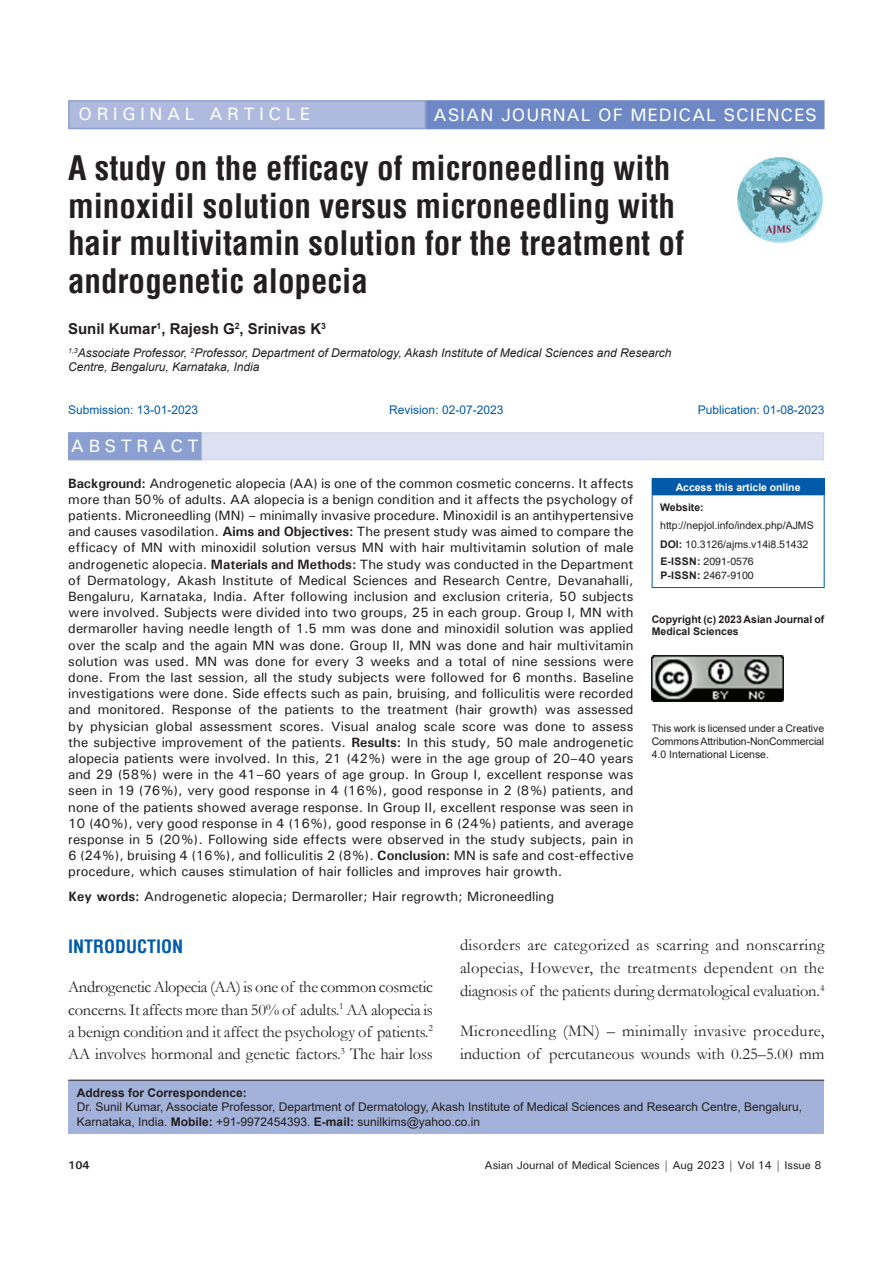
<style>
.page{position:relative;width:893px;height:1263px;background:#fff}
.page>*{position:absolute;margin:0;border:0;box-sizing:border-box;transform-origin:0 0}
.AT{font:700 condensed 33px/37.5px "Helvetica";color:#231f20}
.AH{font:500 18px "Univers";letter-spacing:.05em;color:#fff}
.AH-2{font:500 18px "Univers";letter-spacing:.25em;color:#fff}
.t1{font:700 condensed 18px "Helvetica";color:#015aaa}
.ABSH{font:500 18px "Univers";letter-spacing:.25em;color:#fff}
.TX{font:16.5px/22.2px "Garamond";letter-spacing:-.01em;color:#231f20;text-align:justify}
.AU{font:700 15px "Helvetica";color:#231f20}
.ABS{font:500 13.5px/16.2px "Univers";color:#231f20;text-align:justify}
.KWD{font:500 13.5px "Univers";color:#231f20}
.ADD{font:12px/14.4px "Arial";color:#231f20}
.AFF{font:italic 12px/14.4px "Arial";color:#231f20}
.HIS{font:12px "Arial";color:#015aaa}
.t2{font:500 11.25px "Univers";letter-spacing:-.01em;color:#231f20}
.t3{font:700 11.25px "Univers";color:#231f20}
.License{font:10.5px/12.6px "Arial";letter-spacing:-.01em;color:#231f20;text-align:justify}
.License-2{font:700 10.5px/12.6px "Arial";color:#231f20}
.Web{font:10.5px/18.8px "Arial";color:#231f20}
.ISSN{font:10.5px/14.2px "Helvetica";color:#231f20}
.DOI{font:10.5px "Arial";color:#231f20}
.t4{font:700 10.5px "Arial";letter-spacing:-.005em;color:#fff}
.s1{font-weight:700}
</style>
<div class="page">
<div style="left:68px;top:1080px;width:756px;height:54px;background:#a3b2da"></div>
<hr style="left:68px;top:1080px;width:756px;height:1px;background:#231f20">
<img style="left:737px;top:157px;width:86px;height:86px">
<div style="left:69px;top:101px;width:356px;height:28px;background:#aebade"></div>
<div style="left:68px;top:100px;width:358px;height:29px;border:2px solid #8b9fd1"></div>
<div style="left:427px;top:101px;width:397px;height:28px;background:#6d88c5"></div>
<div style="left:426px;top:100px;width:398px;height:29px;border:2px solid #6d88c5"></div>
<div style="left:69px;top:432px;width:755px;height:28px;background:#dbe1f1"></div>
<div style="left:69px;top:433px;width:132px;height:26px;background:#8b9fd1"></div>
<div style="left:68px;top:432px;width:134px;height:28px;border:2px solid #8b9fd1"></div>
<div style="left:652px;top:479px;width:172px;height:16px;background:#015aaa"></div>
<hr style="left:652px;top:478px;width:172px;height:1px;background:#015aaa">
<svg style="left:824px;top:479px;width:1px;height:15px"></svg>
<hr style="left:652px;top:495px;width:1px;height:92px;background:#015aaa">
<hr style="left:824px;top:495px;width:1px;height:92px;background:#015aaa">
<hr style="left:652px;top:587px;width:172px;height:1px;background:#015aaa">
<img style="left:652px;top:655px;width:132px;height:47px">
<p class="AH-2" style="left:79px;top:103px;width:233px">ORIGINAL ARTICLE</p>
<p class="AH" style="left:434px;top:103px;width:385px">ASIAN JOURNAL OF MEDICAL SCIENCES</p>
<p class="AT" style="left:68px;top:149px;width:618px">A study on the efficacy of microneedling with minoxidil solution versus microneedling with hair multivitamin solution for the treatment of androgenetic alopecia</p>
<p class="AU" style="left:68px;top:318px;width:259px">Sunil Kumar<sup>1</sup>, Rajesh G<sup>2</sup>, Srinivas K<sup>3</sup></p>
<p class="AFF" style="left:68px;top:346px;width:605px"><sup>1,3</sup>Associate Professor, <sup>2</sup>Professor, Department of Dermatology, Akash Institute of Medical Sciences and Research<br>Centre, Bengaluru, Karnataka, India</p>
<p class="HIS" style="left:68px;top:402px;width:132px">Submission: 13-01-2023</p>
<p class="HIS" style="left:389px;top:402px;width:116px">Revision: 02-07-2023</p>
<p class="HIS" style="left:698px;top:402px;width:128px">Publication: 01-08-2023</p>
<p class="ABSH" style="left:71px;top:435px;width:129px">ABSTRACT</p>
<p class="ABS" style="left:68px;top:475px;width:567px"><span class="s1">Background:</span> Androgenetic alopecia (AA) is one of the common cosmetic concerns. It affects more than 50% of adults. AA alopecia is a benign condition and it affects the psychology of patients. Microneedling (MN) – minimally invasive procedure. Minoxidil is an antihypertensive and causes vasodilation. <span class="s1">Aims and Objectives:</span> The present study was aimed to compare the efficacy of MN with minoxidil solution versus MN with hair multivitamin solution of male androgenetic alopecia. <span class="s1">Materials and Methods:</span> The study was conducted in the Department of Dermatology, Akash Institute of Medical Sciences and Research Centre, Devanahalli, Bengaluru, Karnataka, India. After following inclusion and exclusion criteria, 50 subjects were involved. Subjects were divided into two groups, 25 in each group. Group I, MN with dermaroller having needle length of 1.5 mm was done and minoxidil solution was applied over the scalp and the again MN was done. Group II, MN was done and hair multivitamin solution was used. MN was done for every 3 weeks and a total of nine sessions were done. From the last session, all the study subjects were followed for 6 months. Baseline investigations were done. Side effects such as pain, bruising, and folliculitis were recorded and monitored. Response of the patients to the treatment (hair growth) was assessed by physician global assessment scores. Visual analog scale score was done to assess the subjective improvement of the patients. <span class="s1">Results:</span> In this study, 50 male androgenetic alopecia patients were involved. In this, 21 (42%) were in the age group of 20–40 years and 29 (58%) were in the 41–60 years of age group. In Group I, excellent response was seen in 19 (76%), very good response in 4 (16%), good response in 2 (8%) patients, and none of the patients showed average response. In Group II, excellent response was seen in 10 (40%), very good response in 4 (16%), good response in 6 (24%) patients, and average response in 5 (20%). Following side effects were observed in the study subjects, pain in 6 (24%), bruising 4 (16%), and folliculitis 2 (8%). <span class="s1">Conclusion:</span> MN is safe and cost-effective procedure, which causes stimulation of hair follicles and improves hair growth.</p>
<p class="KWD" style="left:68px;top:888px;width:487px"><span class="s1">Key words:</span> Androgenetic alopecia; Dermaroller; Hair regrowth; Microneedling</p>
<p class="t4" style="left:676px;top:479px;width:126px">Access this article online</p>
<p class="Web" style="left:660px;top:497px;width:155px"><span class="s1">Website: </span>http://nepjol.info/index.php/AJMS</p>
<p class="DOI" style="left:660px;top:537px;width:150px"><span class="s1">DOI:</span> 10.3126/ajms.v14i8.51432</p>
<p class="ISSN" style="left:660px;top:555px;width:95px"><span class="s1">E-ISSN:</span> 2091-0576<br><span class="s1">P-ISSN:</span> 2467-9100</p>
<p class="License-2" style="left:652px;top:613px;width:174px">Copyright (c) 2023 Asian Journal of<br>Medical Sciences</p>
<p class="License" style="left:652px;top:722px;width:174px">This work is licensed under a Creative Commons Attribution-NonCommercial 4.0 International License.</p>
<h1 class="t1" style="left:68px;top:934px;width:117px">INTRODUCTION</h1>
<p class="TX" style="left:68px;top:976px;width:366px">Androgenetic Alopecia (AA) is one of the common cosmetic concerns. It affects more than 50% of adults.<sup>1</sup> AA alopecia is a benign condition and it affect the psychology of patients.<sup>2<br></sup>AA involves hormonal and genetic factors.<sup>3</sup> The hair loss</p>
<p class="TX" style="left:460px;top:933px;width:366px;line-height:23px">disorders are categorized as scarring and nonscarring alopecias, However, the treatments dependent on the diagnosis of the patients during dermatological evaluation.<sup>4</sup></p>
<p class="TX" style="left:460px;top:1019px;width:366px;line-height:23px">Microneedling (MN) – minimally invasive procedure, induction of percutaneous wounds with 0.25–5.00 mm</p>
<p class="ADD" style="left:77px;top:1085px;width:727px"><span class="s1">Address for Correspondence:<br></span>Dr. Sunil Kumar, Associate Professor, Department of Dermatology, Akash Institute of Medical Sciences and Research Centre, Bengaluru,<br>Karnataka, India. <span class="s1">Mobile:</span> +91-9972454393. <span class="s1">E-mail:</span> sunilkims@yahoo.co.in</p>
<p class="t3" style="left:68px;top:1158px;width:23px">104</p>
<p class="t2" style="left:485px;top:1157px;width:338px">Asian Journal of Medical Sciences | Aug 2023 | Vol 14 | Issue 8</p>
</div>
